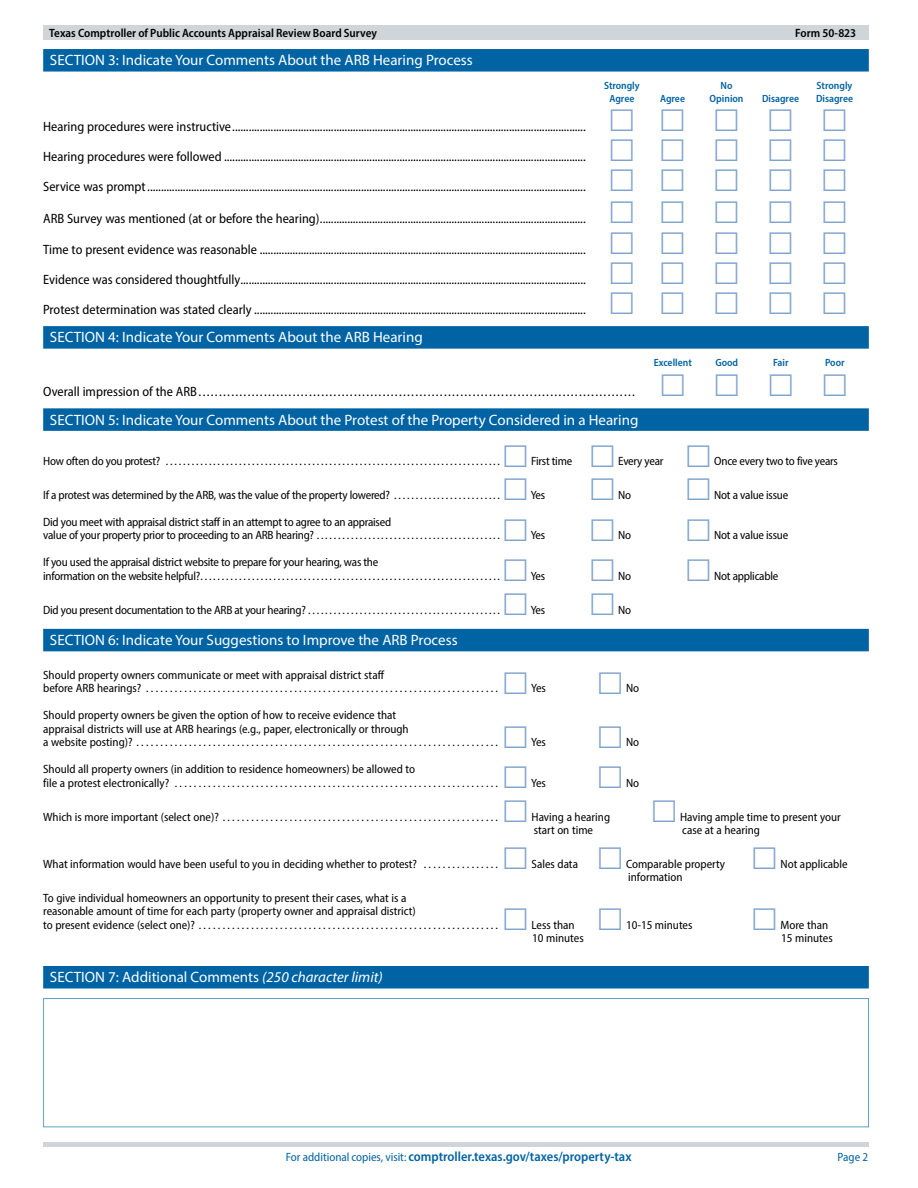
<style>
.page{position:relative;width:918px;height:1188px;background:#fff}
.page>*{position:absolute;margin:0;border:0;box-sizing:border-box;transform-origin:0 0}
.t1{font:15px "Myriad Pro";color:#fff}
.t2{font:semi-condensed 13.5px "Myriad Pro";color:#000}
.t3{font:600 semi-condensed 13.5px "Myriad Pro";color:#0063a3}
.t4{font:semi-condensed 12px/13.5px "Myriad Pro";color:#000}
.t5{font:semi-condensed 12px/13.5px "Myriad Pro";letter-spacing:-.02em;color:#000}
.t6{font:600 semi-condensed 12px "Myriad Pro";color:#000}
.t7{font:semi-condensed 12px "Myriad Pro";color:#0063a3}
.t8{font:600 semi-condensed 10.5px/12.6px "Myriad Pro";color:#0063a3;text-align:center}
.s1{font-style:italic}
.s2{font-weight:400;font-size:12px}
</style>
<div class="page">
<div style="left:43px;top:26px;width:826px;height:14px;background:#d0d5d9"></div>
<hr style="left:43px;top:1142px;width:826px;height:4px;background:#d0d5d9">
<div style="left:43px;top:49px;width:826px;height:23px;background:#0063a3"></div>
<div style="left:43px;top:326px;width:826px;height:23px;background:#0063a3"></div>
<div style="left:43px;top:408px;width:826px;height:23px;background:#0063a3"></div>
<div style="left:43px;top:629px;width:826px;height:22px;background:#0063a3"></div>
<div style="left:43px;top:966px;width:826px;height:22px;background:#0063a3"></div>
<div style="left:43px;top:998px;width:826px;height:129px;border:1px solid #5fa3c9"></div>
<p class="t6" style="left:49px;top:25px;width:329px">Texas Comptroller of Public Accounts Appraisal Review Board Survey</p>
<p class="t6" style="left:795px;top:25px;width:63px">Form 50-823</p>
<h2 class="t1" style="left:50px;top:51px;width:424px">SECTION 3: Indicate Your Comments About the ARB Hearing Process</h2>
<p class="t2" style="left:43px;top:119px;width:544px">Hearing procedures were instructive.................................................................................................................................</p>
<p class="t2" style="left:43px;top:148px;width:544px">Hearing procedures were followed ....................................................................................................................................</p>
<p class="t2" style="left:43px;top:178px;width:544px">Service was prompt................................................................................................................................................................</p>
<p class="t2" style="left:43px;top:211px;width:544px">ARB Survey was mentioned (at or before the hearing).................................................................................................</p>
<p class="t2" style="left:43px;top:242px;width:544px">Time to present evidence was reasonable .......................................................................................................................</p>
<p class="t2" style="left:43px;top:271px;width:544px">Evidence was considered thoughtfully..............................................................................................................................</p>
<p class="t2" style="left:43px;top:301px;width:544px">Protest determination was stated clearly .........................................................................................................................</p>
<h2 class="t1" style="left:50px;top:328px;width:374px">SECTION 4: Indicate Your Comments About the ARB Hearing</h2>
<p class="t8" style="left:604px;top:79px;width:37px">Strongly<br>Agree</p>
<p class="t8" style="left:660px;top:92px;width:26px">Agree</p>
<p class="t8" style="left:721px;top:79px;width:13px">No</p>
<p class="t8" style="left:817px;top:79px;width:37px">Strongly</p>
<p class="t8" style="left:710px;top:92px;width:35px">Opinion</p>
<p class="t8" style="left:762px;top:92px;width:39px">Disagree</p>
<p class="t8" style="left:816px;top:92px;width:39px">Disagree</p>
<p class="t8" style="left:654px;top:356px;width:39px">Excellent</p>
<p class="t8" style="left:715px;top:356px;width:24px">Good</p>
<p class="t8" style="left:773px;top:356px;width:17px">Fair</p>
<p class="t8" style="left:825px;top:356px;width:21px">Poor</p>
<p class="t2" style="left:43px;top:383px;width:593px">Overall impression of the ARB...........................................................................................................</p>
<h2 class="t1" style="left:50px;top:410px;width:590px">SECTION 5: Indicate Your Comments About the Protest of the Property Considered in a Hearing</h2>
<p class="t5" style="left:43px;top:454px;width:458px">How often do you protest? ..............................................................................</p>
<p class="t5" style="left:531px;top:454px;width:42px">First time</p>
<p class="t5" style="left:43px;top:488px;width:458px">If a protest was determined by the ARB, was the value of the property lowered? . . . . . . . . . . . . . . . . . . . . . . . . .</p>
<p class="t4" style="left:531px;top:488px;width:16px">Yes</p>
<p class="t5" style="left:43px;top:515px;width:458px">Did you meet with appraisal district staff in an attempt to agree to an appraised<br>value of your property prior to proceeding to an ARB hearing?...........................................</p>
<p class="t5" style="left:618px;top:454px;width:47px">Every year</p>
<p class="t4" style="left:618px;top:488px;width:14px">No</p>
<p class="t4" style="left:618px;top:528px;width:14px">No</p>
<p class="t4" style="left:618px;top:569px;width:14px">No</p>
<p class="t4" style="left:618px;top:603px;width:14px">No</p>
<p class="t4" style="left:531px;top:528px;width:16px">Yes</p>
<p class="t5" style="left:43px;top:555px;width:458px">If you used the appraisal district website to prepare for your hearing, was the<br>information on the website helpful?......................................................................</p>
<p class="t4" style="left:531px;top:569px;width:16px">Yes</p>
<p class="t5" style="left:43px;top:603px;width:458px">Did you present documentation to the ARB at your hearing?.............................................</p>
<p class="t4" style="left:531px;top:603px;width:16px">Yes</p>
<h2 class="t1" style="left:50px;top:631px;width:409px">SECTION 6: Indicate Your Suggestions to Improve the ARB Process</h2>
<p class="t4" style="left:43px;top:668px;width:456px">Should property owners communicate or meet with appraisal district staff<br>before ARB hearings? ..........................................................................</p>
<p class="t4" style="left:43px;top:708px;width:456px">Should property owners be given the option of how to receive evidence that<br>appraisal districts will use at ARB hearings (e.g., paper, electronically or through<br>a website posting)? ............................................................................</p>
<p class="t4" style="left:43px;top:762px;width:456px">Should all property owners (in addition to residence homeowners) be allowed to<br>file a protest electronically? ....................................................................</p>
<p class="t4" style="left:531px;top:681px;width:16px">Yes</p>
<p class="t4" style="left:626px;top:681px;width:15px">No</p>
<p class="t4" style="left:531px;top:735px;width:16px">Yes</p>
<p class="t4" style="left:626px;top:735px;width:15px">No</p>
<p class="t4" style="left:531px;top:776px;width:16px">Yes</p>
<p class="t4" style="left:626px;top:776px;width:15px">No</p>
<p class="t5" style="left:714px;top:454px;width:125px">Once every two to five years</p>
<p class="t5" style="left:714px;top:488px;width:75px">Not a value issue</p>
<p class="t5" style="left:714px;top:528px;width:75px">Not a value issue</p>
<p class="t5" style="left:714px;top:569px;width:66px">Not applicable</p>
<p class="t4" style="left:43px;top:810px;width:456px">Which is more important (select one)? ..........................................................</p>
<p class="t4" style="left:532px;top:810px;width:80px">Having a hearing</p>
<p class="t4" style="left:680px;top:810px;width:162px">Having ample time to present your</p>
<p class="t4" style="left:534px;top:823px;width:61px">start on time</p>
<p class="t4" style="left:682px;top:823px;width:79px">case at a hearing</p>
<p class="t4" style="left:43px;top:857px;width:456px">What information would have been useful to you in deciding whether to protest? . . . . . . . . . . . . . . . .</p>
<p class="t4" style="left:532px;top:857px;width:48px">Sales data</p>
<p class="t4" style="left:626px;top:857px;width:101px">Comparable property</p>
<p class="t4" style="left:781px;top:857px;width:69px">Not applicable</p>
<p class="t4" style="left:628px;top:870px;width:56px">information</p>
<p class="t4" style="left:43px;top:891px;width:456px">To give individual homeowners an opportunity to present their cases, what is a<br>reasonable amount of time for each party (property owner and appraisal district)<br>to present evidence (select one)?...............................................................</p>
<p class="t4" style="left:532px;top:918px;width:45px">Less than</p>
<p class="t4" style="left:626px;top:918px;width:68px">10-15 minutes</p>
<p class="t4" style="left:781px;top:918px;width:49px">More than</p>
<p class="t4" style="left:532px;top:931px;width:53px">10 minutes</p>
<p class="t4" style="left:781px;top:931px;width:53px">15 minutes</p>
<h2 class="t1" style="left:50px;top:968px;width:334px">SECTION 7: Additional Comments <span class="s1">(250 character limit)</span></h2>
<p class="t7" style="left:286px;top:1149px;width:99px">For additional copies,</p>
<p class="t3" style="left:386px;top:1148px;width:248px"><span class="s2">visit:</span> comptroller.texas.gov/taxes/property-tax</p>
<p class="t7" style="left:837px;top:1149px;width:32px">Page 2</p>
</div>
